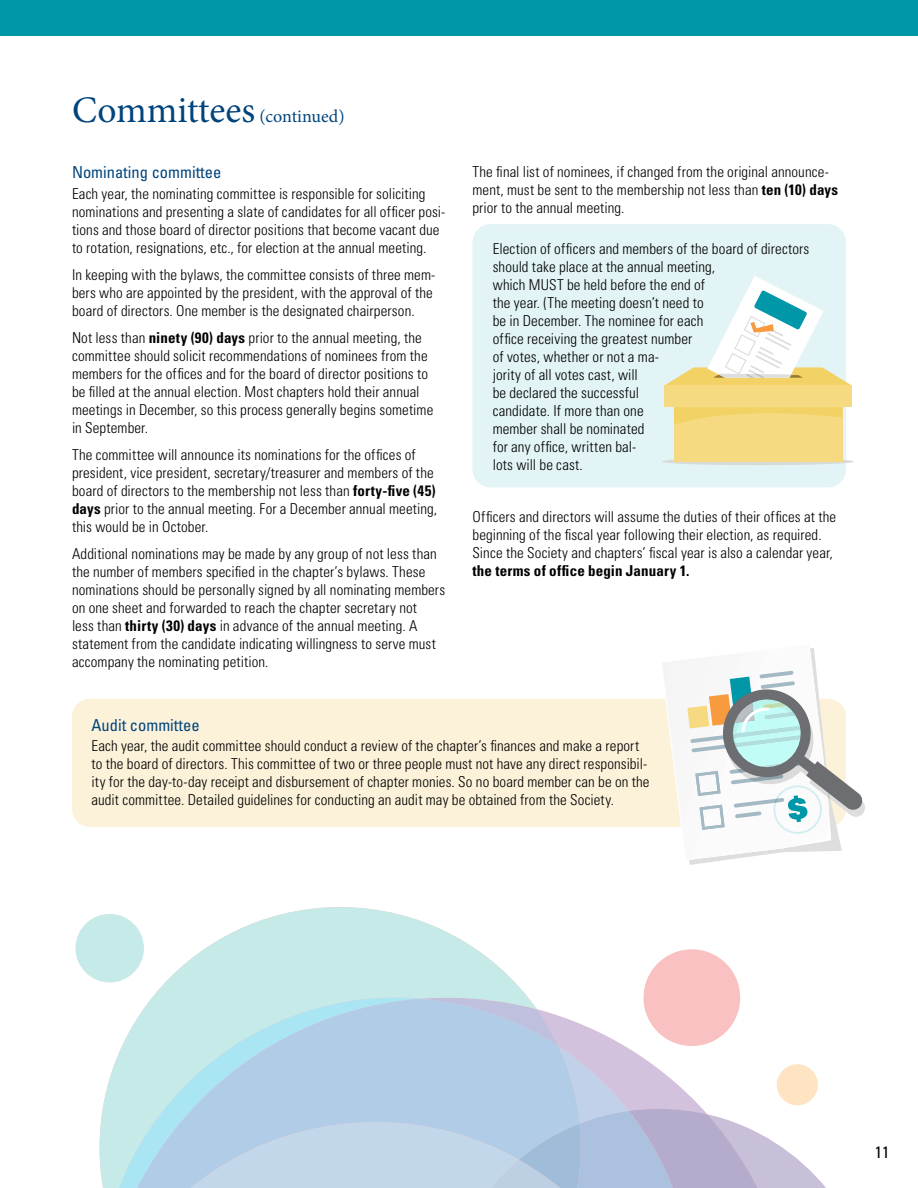
<style>
.page{position:relative;width:918px;height:1188px;background:#fff}
.page>*{position:absolute;margin:0;border:0;box-sizing:border-box;transform-origin:0 0}
.t1{font:18px "Minion Pro";color:#00447c}
.t2{font:condensed 16.5px "Univers LT Std";color:#00447c}
.t3{font:condensed 16.5px "Univers LT Std";color:#000}
.t4{font:300 condensed 15px/18px "Univers LT Std";letter-spacing:.005em;color:#000}
.t5{font:700 condensed 15px "Univers LT Std";letter-spacing:.01em;color:#000}
.s1{font-size:37.5px}
.s2{font-weight:700}
</style>
<div class="page">
<div style="left:0;top:0;width:918px;height:36px;background:#0098a8"></div>
<div style="left:72px;top:699px;width:774px;height:128px;background:#fcf2da;border-radius:18px"></div>
<div style="left:472px;top:224px;width:374px;height:263px;background:#e2f4f5;border-radius:18px"></div>
<svg style="left:662px;top:460px;width:192px;height:5px"></svg>
<div style="left:665px;top:385px;width:187px;height:22px;background:#f5da82"></div>
<div style="left:674px;top:407px;width:168px;height:55px;background:#f5da82"></div>
<svg style="left:674px;top:407px;width:168px;height:17px"></svg>
<svg style="left:665px;top:276px;width:186px;height:109px"></svg>
<svg style="left:661px;top:648px;width:204px;height:217px"></svg>
<div style="left:75px;top:914px;width:69px;height:68px;background:#c6eae8;border-radius:50%"></div>
<div style="left:643px;top:949px;width:97px;height:97px;background:#f9c1c2;border-radius:50%"></div>
<svg style="left:100px;top:907px;width:428px;height:281px;fill:#c6eae8"></svg>
<svg style="left:110px;top:998px;width:17px;height:190px"></svg>
<svg style="left:117px;top:999px;width:10px;height:189px;fill:#c6eae8"></svg>
<svg style="left:127px;top:998px;width:699px;height:190px"></svg>
<p class="t1" style="left:72px;top:104px;width:274px"><span class="s1">Committees</span> (continued)</p>
<p class="t2" style="left:72px;top:162px;width:151px">Nominating committee</p>
<p class="t4" style="left:72px;top:184px;width:375px">Each year, the nominating committee is responsible for soliciting nominations and presenting a slate of candidates for all officer posi&shy;tions and those board of director positions that become vacant due to rotation, resignations, etc., for election at the annual meeting.</p>
<p class="t4" style="left:72px;top:265px;width:365px">In keeping with the bylaws, the committee consists of three mem&shy;bers who are appointed by the president, with the approval of the board of directors. One member is the designated chairperson.</p>
<p class="t4" style="left:72px;top:328px;width:363px">Not less than <span class="s2">ninety (90) days</span> prior to the annual meeting, the committee should solicit recommendations of nominees from the members for the offices and for the board of director positions to be filled at the annual election. Most chapters hold their annual meetings in December, so this process generally begins sometime in September.</p>
<p class="t4" style="left:72px;top:445px;width:367px">The committee will announce its nominations for the offices of president, vice president, secretary/treasurer and members of the board of directors to the membership not less than <span class="s2">forty-five (45) days</span> prior to the annual meeting. For a December annual meeting, this would be in October.</p>
<p class="t4" style="left:72px;top:544px;width:375px">Additional nominations may be made by any group of not less than the number of members specified in the chapter’s bylaws. These nominations should be personally signed by all nominating members on one sheet and forwarded to reach the chapter secretary not<br>less than <span class="s2">thirty (30) days</span> in advance of the annual meeting. A statement from the candidate indicating willingness to serve must accompany the nominating petition.</p>
<p class="t4" style="left:472px;top:163px;width:367px">The final list of nominees, if changed from the original announce&shy;ment, must be sent to the membership not less than <span class="s2">ten (10) days </span>prior to the annual meeting.</p>
<p class="t4" style="left:493px;top:240px;width:318px">Election of officers and members of the board of directors should take place at the annual meeting,<br>which MUST be held before the end of<br>the year. (The meeting doesn’t need to<br>be in December. The nominee for each<br>office receiving the greatest number<br>of votes, whether or not a ma-<br>jority of all votes cast, will<br>be declared the successful<br>candidate. If more than one<br>member shall be nominated<br>for any office, written bal-<br>lots will be cast.</p>
<p class="t4" style="left:473px;top:507px;width:365px">Officers and directors will assume the duties of their offices at the beginning of the fiscal year following their election, as required.<br>Since the Society and chapters’ fiscal year is also a calendar year,</p>
<p class="t5" style="left:473px;top:561px;width:218px">the terms of office begin January 1.</p>
<p class="t2" style="left:92px;top:714px;width:110px">Audit committee</p>
<p class="t4" style="left:92px;top:737px;width:560px">Each year, the audit committee should conduct a review of the chapter’s finances and make a report to the board of directors. This committee of two or three people must not have any direct responsibil&shy;ity for the day-to-day receipt and disbursement of chapter monies. So no board member can be on the audit committee. Detailed guidelines for conducting an audit may be obtained from the Society.</p>
<p class="t3" style="left:875px;top:1141px;width:16px">11</p>
</div>
